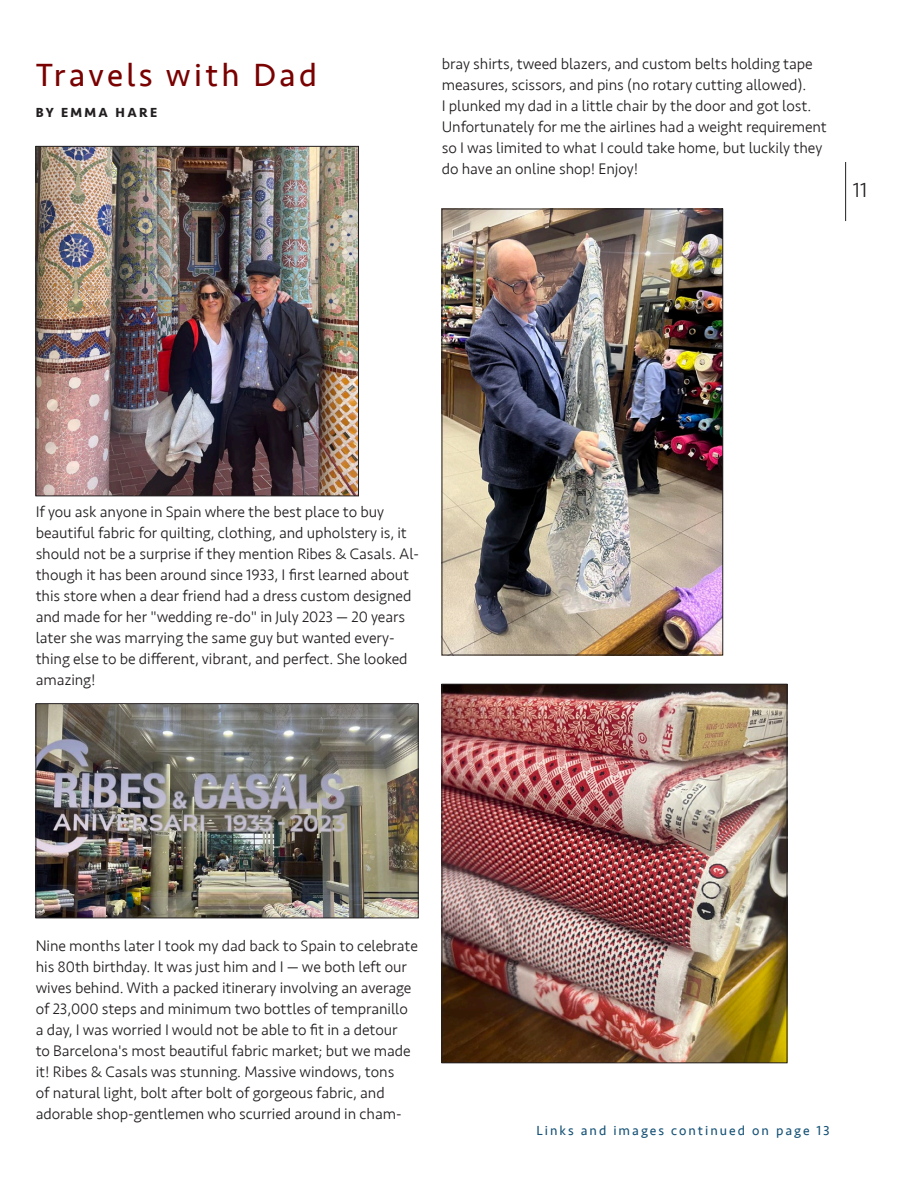
<style>
.page{position:relative;width:918px;height:1188px;background:#fff}
.page>*{position:absolute;margin:0;border:0;box-sizing:border-box;transform-origin:0 0}
.Subhead_18_25_LetterspaceTeal{font:33px "Seravek";letter-spacing:.1em;color:#790100}
.t1{font:300 21px "Seravek";color:#231f20}
.ColumnText___space_after{font:300 15.75px/21px "Seravek";letter-spacing:-.005em;color:#231f20}
.Continued_on_from{font:13.5px "Seravek";letter-spacing:.15em;color:#165276}
.Byline{font:700 13.5px "Seravek";letter-spacing:.17em;color:#231f20}
</style>
<div class="page">
<hr style="left:845px;top:162px;width:1px;height:59px;background:#231f20">
<img style="left:38px;top:148px;width:319px;height:346px">
<div style="left:36px;top:146px;width:323px;height:350px;border:1px solid #231f20"></div>
<img style="left:38px;top:705px;width:378px;height:211px">
<div style="left:36px;top:703px;width:382px;height:215px;border:1px solid #231f20"></div>
<img style="left:444px;top:686px;width:341px;height:375px">
<div style="left:442px;top:684px;width:345px;height:379px;border:1px solid #231f20"></div>
<img style="left:444px;top:211px;width:277px;height:442px">
<div style="left:442px;top:209px;width:281px;height:446px;border:1px solid #231f20"></div>
<p class="Subhead_18_25_LetterspaceTeal" style="left:36px;top:49px;width:283px">Travels with Dad</p>
<p class="Byline" style="left:36px;top:102px;width:123px">BY EMMA HARE</p>
<p class="ColumnText___space_after" style="left:442px;top:53px;width:387px">bray shirts, tweed blazers, and custom belts holding tape measures, scissors, and pins (no rotary cutting allowed).<br>I plunked my dad in a little chair by the door and got lost.<br>Unfortunately for me the airlines had a weight requirement so I was limited to what I could take home, but luckily they do have an online shop! Enjoy!</p>
<h2 class="t1" style="left:853px;top:178px;width:16px">11</h2>
<p class="ColumnText___space_after" style="left:36px;top:502px;width:385px">If you ask anyone in Spain where the best place to buy beautiful fabric for quilting, clothing, and upholstery is, it should not be a surprise if they mention Ribes &amp; Casals. Al&shy;though it has been around since 1933, I first learned about this store when a dear friend had a dress custom designed and made for her "wedding re-do" in July 2023 — 20 years later she was marrying the same guy but wanted every&shy;thing else to be different, vibrant, and perfect. She looked amazing!</p>
<p class="ColumnText___space_after" style="left:36px;top:935px;width:384px">Nine months later I took my dad back to Spain to celebrate his 80th birthday. It was just him and I — we both left our wives behind. With a packed itinerary involving an average of 23,000 steps and minimum two bottles of tempranillo a day, I was worried I would not be able to fit in a detour<br>to Barcelona's most beautiful fabric market; but we made it! Ribes &amp; Casals was stunning. Massive windows, tons<br>of natural light, bolt after bolt of gorgeous fabric, and adorable shop-gentlemen who scurried around in cham-</p>
<p class="Continued_on_from" style="left:536px;top:1120px;width:295px">Links and images continued on page 13</p>
</div>
